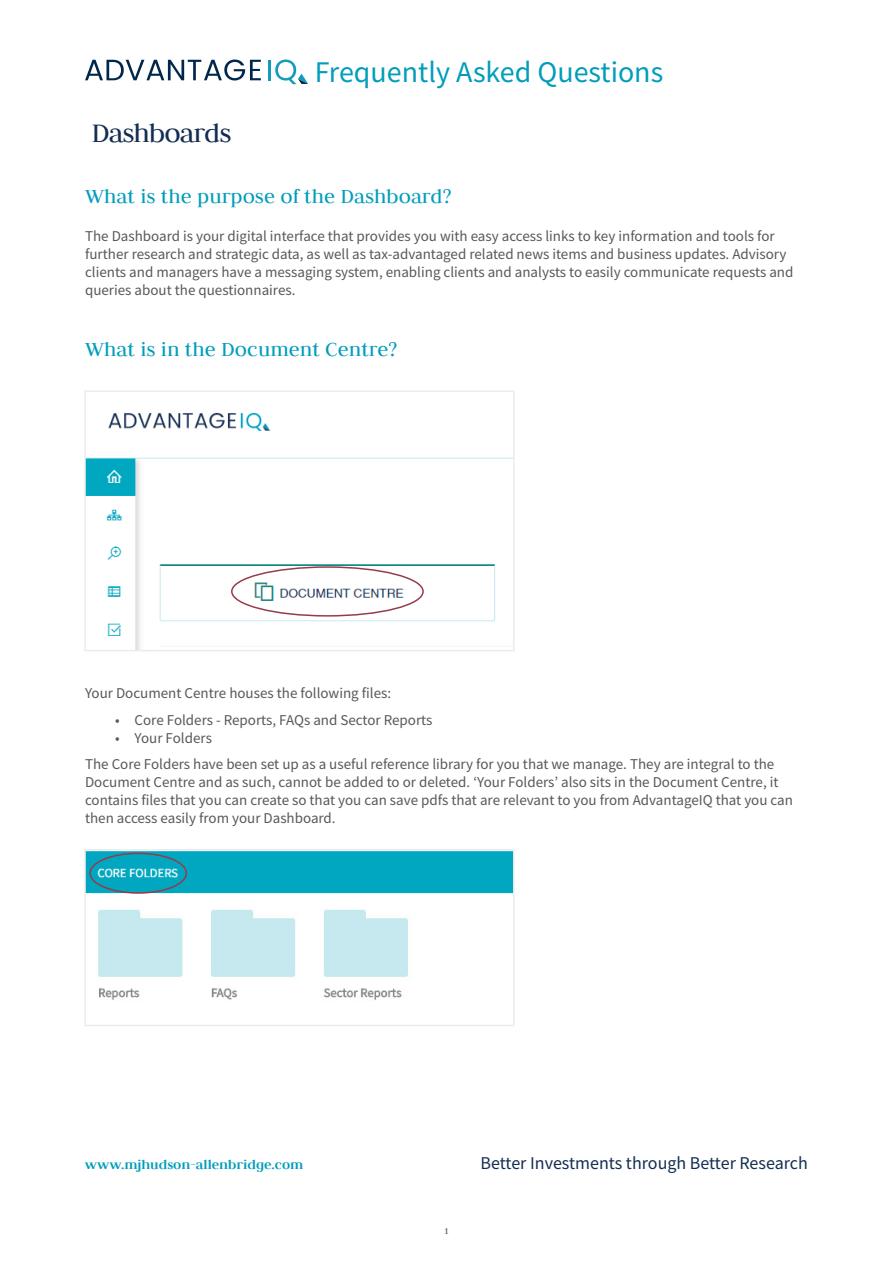
<style>
.page{position:relative;width:893px;height:1263px;background:#fff}
.page>*{position:absolute;margin:0;border:0;box-sizing:border-box;transform-origin:0 0}
.Table_Body{font:30px "Source Sans Pro";color:#009dba}
.Table_Body-2{font:30px "Judson";letter-spacing:-.03em;color:#132d52}
.Content_Header{font:22.5px "Judson";color:#009dba}
.t1{font:18px "Source Sans Pro";color:#132d52}
.Heading_Sub_Sub_Para{font:15px/18px "Source Sans Pro";color:#57585a}
.t2{font:700 15px "Judson";color:#009dba}
.t3{font:10.5px "Judson";color:#57585a}
</style>
<div class="page">
<svg style="left:85px;top:60px;width:176px;height:21px"></svg>
<hr style="left:268px;top:60px;width:2px;height:20px;background:#149bbc">
<svg style="left:275px;top:60px;width:33px;height:24px"></svg>
<img style="left:87px;top:413px;width:424px;height:235px">
<div style="left:84px;top:390px;width:430px;height:261px;border:2px solid #ececee"></div>
<div style="left:231px;top:566px;width:193px;height:51px;border:2px solid #953b4a;border-radius:50%"></div>
<img style="left:87px;top:852px;width:424px;height:149px">
<div style="left:84px;top:849px;width:430px;height:177px;border:2px solid #ececee"></div>
<div style="left:89px;top:853px;width:98px;height:41px;border:2px solid #953b4a;border-radius:50%"></div>
<div style="left:153px;top:480px;width:121px;height:43px;background:#fff"></div>
<p class="Table_Body-2" style="left:91px;top:115px;width:142px">Dashboards</p>
<p class="Table_Body" style="left:315px;top:53px;width:350px">Frequently Asked Questions</p>
<p class="Content_Header" style="left:85px;top:183px;width:368px">What is the purpose of the Dashboard?</p>
<p class="Heading_Sub_Sub_Para" style="left:85px;top:227px;width:710px">The Dashboard is your digital interface that provides you with easy access links to key information and tools for further research and strategic data, as well as tax-advantaged related news items and business updates. Advisory clients and managers have a messaging system, enabling clients and analysts to easily communicate requests and queries about the questionnaires.</p>
<p class="Content_Header" style="left:85px;top:336px;width:314px">What is in the Document Centre?</p>
<p class="Heading_Sub_Sub_Para" style="left:85px;top:684px;width:308px">Your Document Centre houses the following files:</p>
<p class="Heading_Sub_Sub_Para" style="left:115px;top:710px;width:319px">• Core Folders - Reports, FAQs and Sector Reports</p>
<p class="Heading_Sub_Sub_Para" style="left:115px;top:728px;width:98px">• Your Folders</p>
<p class="Heading_Sub_Sub_Para" style="left:85px;top:755px;width:709px">The Core Folders have been set up as a useful reference library for you that we manage. They are integral to the Document Centre and as such, cannot be added to or deleted. ‘Your Folders’ also sits in the Document Centre, it contains files that you can create so that you can save pdfs that are relevant to you from AdvantageIQ that you can then access easily from your Dashboard.</p>
<p class="t2" style="left:85px;top:1156px;width:220px">www.mjhudson-allenbridge.com</p>
<p class="t1" style="left:480px;top:1151px;width:329px">Better Investments through Better Research</p>
<p class="t3" style="left:444px;top:1225px;width:7px">1</p>
</div>
